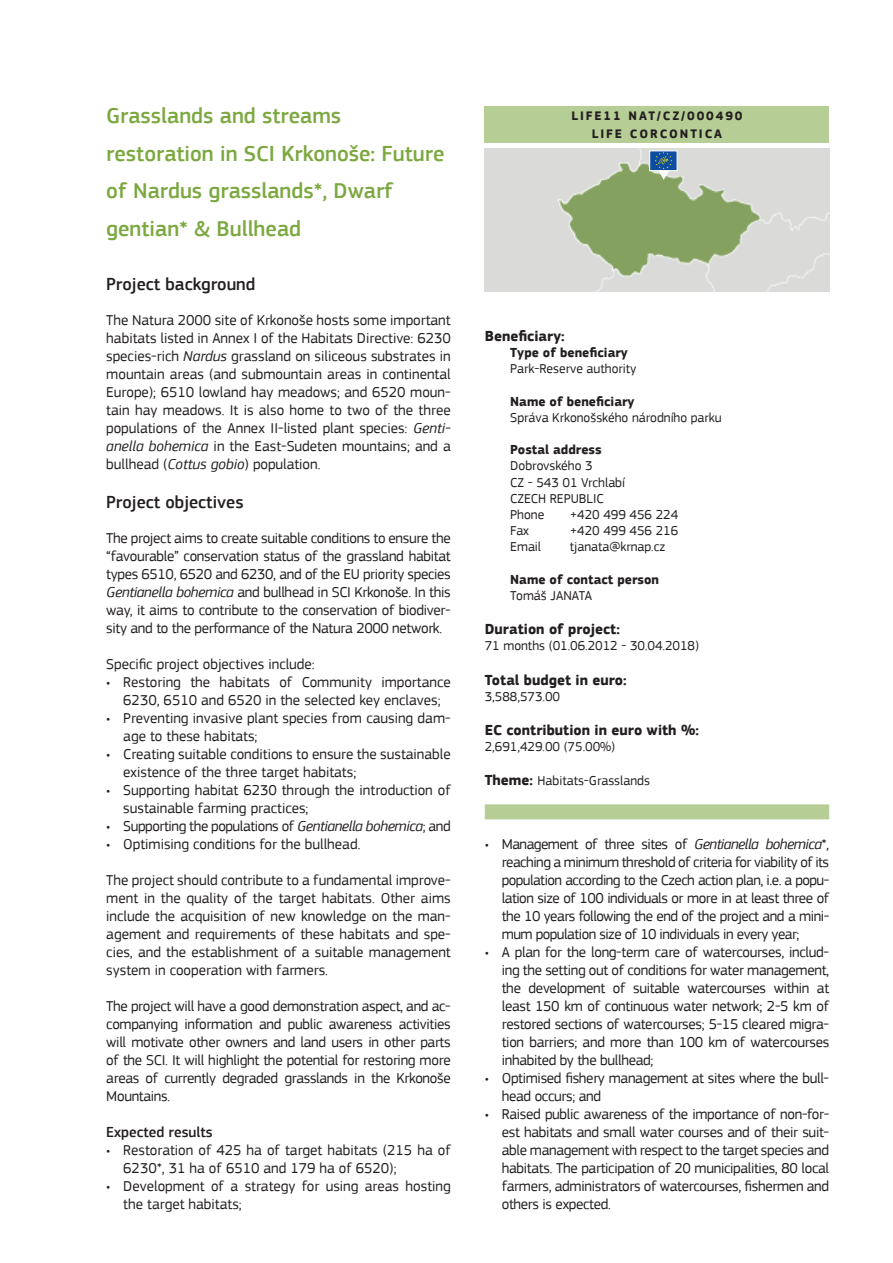
<style>
.page{position:relative;width:893px;height:1263px;background:#fff}
.page>*{position:absolute;margin:0;border:0;box-sizing:border-box;transform-origin:0 0}
.t1{font:500 22.5px/37.5px "PF Square Sans Pro";color:#7ca840}
.t2{font:500 18px "PF Square Sans Pro";color:#231f20}
.t3{font:15px/18px "PF Square Sans Pro";color:#231f20;text-align:justify}
.t4{font:700 15px "PF Square Sans Pro";color:#231f20}
.t5{font:15px/18px "PF Square Sans Pro";letter-spacing:-.02em;color:#231f20}
.t6{font:15px "PF Square Sans Pro";letter-spacing:-.025em;color:#231f20}
.t7{font:500 15px "PF Square Sans Pro";color:#231f20}
.t8{font:13.5px/16.2px "PF Square Sans Pro";color:#231f20}
.t9{font:700 13.5px "PF Square Sans Pro";color:#231f20}
.t10{font:700 12.75px/18px "PF Square Sans Pro";letter-spacing:.15em;color:#231f20;text-align:center}
.s1{font-style:italic}
.s2{font-weight:700;font-size:15px}
</style>
<div class="page">
<svg style="left:484px;top:148px;width:346px;height:1px"></svg>
<img style="left:485px;top:149px;width:344px;height:142px">
<div style="left:485px;top:804px;width:344px;height:15px;background:#b7cd96"></div>
<div style="left:485px;top:106px;width:344px;height:37px;background:#b7cd96"></div>
<div style="left:649px;top:150px;width:29px;height:21px;background:#0d4da1;border:1px solid #fff"></div>
<svg style="left:655px;top:152px;width:17px;height:28px"></svg>
<h1 class="t1" style="left:106px;top:97px;width:340px">Grasslands and streams restoration in SCI Krkonoše: Future of Nardus grasslands*, Dwarf gentian* &amp; Bullhead</h1>
<p class="t10" style="left:571px;top:107px;width:172px">LIFE11 NAT/CZ/000490<br>LIFE CORCONTICA</p>
<p class="t2" style="left:106px;top:273px;width:151px">Project background</p>
<p class="t3" style="left:106px;top:311px;width:346px">The Natura 2000 site of Krkonoše hosts some important habitats listed in Annex I of the Habitats Directive: 6230 species-rich <span class="s1">Nardus</span> grassland on siliceous substrates in mountain areas (and submountain areas in continental Europe); 6510 lowland hay meadows; and 6520 moun&shy;tain hay meadows. It is also home to two of the three populations of the Annex II-listed plant species: <span class="s1">Genti&shy;anella bohemica</span> in the East-Sudeten mountains; and a bullhead (<span class="s1">Cottus gobio</span>) population.</p>
<p class="t2" style="left:106px;top:491px;width:139px">Project objectives</p>
<p class="t3" style="left:106px;top:529px;width:346px">The project aims to create suitable conditions to ensure the “favourable” conservation status of the grassland habitat types 6510, 6520 and 6230, and of the EU priority species <span class="s1">Gentianella bohemica</span> and bullhead in SCI Krkonoše. In this way, it aims to contribute to the conservation of biodiver&shy;sity and to the performance of the Natura 2000 network.</p>
<p class="t3" style="left:106px;top:655px;width:210px">Specific project objectives include:</p>
<p class="t3" style="left:106px;top:673px;width:346px;text-align:center">• Restoring the habitats of Community importance<br>6230, 6510 and 6520 in the selected key enclaves;</p>
<p class="t3" style="left:123px;top:709px;width:329px;text-indent:-17px">• Preventing invasive plant species from causing dam&shy;age to these habitats;</p>
<p class="t3" style="left:123px;top:745px;width:329px;text-indent:-17px">• Creating suitable conditions to ensure the sustainable existence of the three target habitats;</p>
<p class="t3" style="left:123px;top:781px;width:329px;text-indent:-17px">• Supporting habitat 6230 through the introduction of sustainable farming practices;</p>
<p class="t6" style="left:106px;top:817px;width:346px">• Supporting the populations of <span class="s1">Gentianella bohemica</span>; and</p>
<p class="t3" style="left:106px;top:835px;width:256px">• Optimising conditions for the bullhead.</p>
<p class="t3" style="left:106px;top:871px;width:346px">The project should contribute to a fundamental improve&shy;ment in the quality of the target habitats. Other aims include the acquisition of new knowledge on the man&shy;agement and requirements of these habitats and spe&shy;cies, and the establishment of a suitable management system in cooperation with farmers.</p>
<p class="t3" style="left:106px;top:997px;width:346px">The project will have a good demonstration aspect, and ac&shy;companying information and public awareness activities will motivate other owners and land users in other parts of the SCI. It will highlight the potential for restoring more areas of currently degraded grasslands in the Krkonoše Mountains.</p>
<p class="t7" style="left:106px;top:1123px;width:108px">Expected results</p>
<p class="t3" style="left:123px;top:1141px;width:329px;text-indent:-17px">• Restoration of 425 ha of target habitats (215 ha of<br>6230*, 31 ha of 6510 and 179 ha of 6520);</p>
<p class="t3" style="left:123px;top:1177px;width:329px;text-indent:-17px">• Development of a strategy for using areas hosting the target habitats;</p>
<p class="t4" style="left:485px;top:327px;width:81px">Beneficiary:</p>
<p class="t9" style="left:510px;top:344px;width:119px">Type of beneficiary</p>
<p class="t8" style="left:510px;top:361px;width:128px">Park-Reserve authority</p>
<p class="t9" style="left:510px;top:393px;width:126px">Name of beneficiary</p>
<p class="t8" style="left:510px;top:409px;width:213px">Správa Krkonošského národního parku</p>
<p class="t9" style="left:510px;top:442px;width:93px">Postal address</p>
<p class="t8" style="left:510px;top:458px;width:116px">Dobrovského 3<br>CZ - 543 01 Vrchlabí<br>CZECH REPUBLIC<br>Phone</p>
<p class="t8" style="left:570px;top:507px;width:110px">+420 499 456 224</p>
<p class="t8" style="left:510px;top:523px;width:20px">Fax</p>
<p class="t8" style="left:570px;top:523px;width:110px">+420 499 456 216</p>
<p class="t8" style="left:510px;top:539px;width:32px">Email</p>
<p class="t8" style="left:570px;top:539px;width:97px">tjanata@krnap.cz</p>
<p class="t9" style="left:510px;top:571px;width:150px">Name of contact person</p>
<p class="t8" style="left:510px;top:588px;width:83px">Tomáš JANATA</p>
<p class="t4" style="left:485px;top:620px;width:137px">Duration of project:</p>
<p class="t8" style="left:485px;top:638px;width:216px">71 months (01.06.2012 - 30.04.2018)</p>
<p class="t4" style="left:485px;top:671px;width:143px">Total budget in euro:</p>
<p class="t8" style="left:485px;top:688px;width:77px">3,588,573.00</p>
<p class="t4" style="left:485px;top:721px;width:216px">EC contribution in euro with %:</p>
<p class="t8" style="left:485px;top:739px;width:132px">2,691,429.00 (75.00%)</p>
<p class="t8" style="left:485px;top:773px;width:167px"><span class="s2">Theme:</span> Habitats-Grasslands</p>
<p class="t3" style="left:502px;top:835px;width:329px;text-indent:-17px">• Management of three sites of <span class="s1">Gentianella bohemica</span>*, reaching a minimum threshold of criteria for viability of its population according to the Czech action plan, i.e. a popu&shy;lation size of 100 individuals or more in at least three of the 10 years following the end of the project and a mini&shy;mum population size of 10 individuals in every year;</p>
<p class="t3" style="left:502px;top:943px;width:329px;text-indent:-17px">• A plan for the long-term care of watercourses, includ&shy;ing the setting out of conditions for water management, the development of suitable watercourses within at least 150 km of continuous water network; 2-5 km of restored sections of watercourses; 5-15 cleared migra&shy;tion barriers; and more than 100 km of watercourses inhabited by the bullhead;</p>
<p class="t5" style="left:502px;top:1069px;width:329px;text-indent:-17px">• Optimised fishery management at sites where the bull&shy;head occurs; and</p>
<p class="t3" style="left:502px;top:1105px;width:329px;text-indent:-17px">• Raised public awareness of the importance of non-for&shy;est habitats and small water courses and of their suit&shy;able management with respect to the target species and habitats. The participation of 20 municipalities, 80 local farmers, administrators of watercourses, fishermen and others is expected.</p>
</div>
